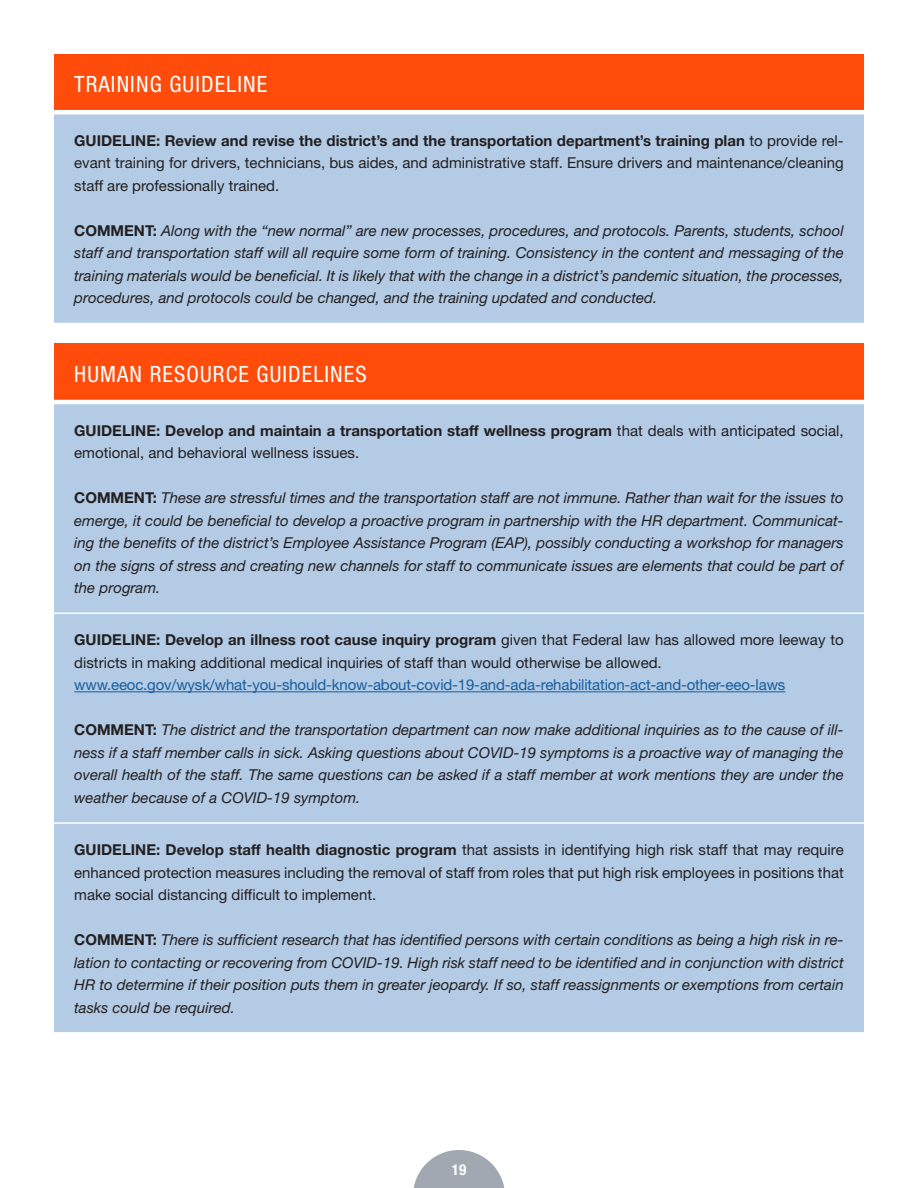
<style>
.page{position:relative;width:918px;height:1188px;background:#fff}
.page>*{position:absolute;margin:0;border:0;box-sizing:border-box;transform-origin:0 0}
.t1{font:condensed 22.5px "Helvetica Neue";letter-spacing:.05em;color:#fff}
.t2{font:italic 15px/22.5px "Helvetica Neue";color:#231f20;text-align:justify}
.t3{font:15px/22.5px "Helvetica Neue";color:#231f20;text-align:justify}
.t4{font:15px "Helvetica Neue";letter-spacing:-.01em;color:#175d9e}
.t5{font:700 condensed 15px "Helvetica Neue";color:#fff}
.s1{font-weight:700}
.s2{font-weight:700;font-style:normal}
</style>
<div class="page">
<svg style="left:413px;top:1150px;width:92px;height:38px"></svg>
<div style="left:54px;top:54px;width:810px;height:58px;background:#ff4c0a"></div>
<div style="left:54px;top:112px;width:810px;height:212px;background:#b3cbe5"></div>
<hr style="left:54px;top:110px;width:810px;height:4px;background:#fff">
<hr style="left:54px;top:323px;width:810px;height:1px;background:#fff">
<div style="left:54px;top:344px;width:810px;height:58px;background:#ff4c0a"></div>
<div style="left:54px;top:404px;width:810px;height:628px;background:#b3cbe5"></div>
<hr style="left:54px;top:613px;width:810px;height:1px;background:#fff">
<hr style="left:54px;top:822px;width:810px;height:2px;background:#fff">
<hr style="left:54px;top:400px;width:810px;height:4px;background:#fff">
<hr style="left:74px;top:691px;width:711px;height:1px;background:#175d9e">
<p class="t1" style="left:74px;top:71px;width:194px">TRAINING GUIDELINE</p>
<p class="t3" style="left:74px;top:129px;width:771px"><span class="s1">GUIDELINE: Review and revise the district’s and the transportation department’s training plan</span> to provide rel&shy;evant training for drivers, technicians, bus aides, and administrative staff. Ensure drivers and maintenance/cleaning staff are professionally trained.</p>
<p class="t2" style="left:74px;top:219px;width:771px"><span class="s2">COMMENT:</span> Along with the “new normal” are new processes, procedures, and protocols. Parents, students, school staff and transportation staff will all require some form of training. Consistency in the content and messaging of the training materials would be beneficial. It is likely that with the change in a district’s pandemic situation, the processes, procedures, and protocols could be changed, and the training updated and conducted.</p>
<p class="t1" style="left:74px;top:361px;width:294px">HUMAN RESOURCE GUIDELINES</p>
<p class="t3" style="left:74px;top:419px;width:771px"><span class="s1">GUIDELINE: Develop and maintain a transportation staff wellness program</span> that deals with anticipated social, emotional, and behavioral wellness issues.</p>
<p class="t2" style="left:74px;top:486px;width:771px"><span class="s2">COMMENT:</span> These are stressful times and the transportation staff are not immune. Rather than wait for the issues to emerge, it could be beneficial to develop a proactive program in partnership with the HR department. Communicat&shy;ing the benefits of the district’s Employee Assistance Program (EAP), possibly conducting a workshop for managers on the signs of stress and creating new channels for staff to communicate issues are elements that could be part of the program.</p>
<p class="t3" style="left:74px;top:629px;width:771px"><span class="s1">GUIDELINE: Develop an illness root cause inquiry program</span> given that Federal law has allowed more leeway to districts in making additional medical inquiries of staff than would otherwise be allowed.</p>
<p class="t4" style="left:74px;top:676px;width:713px">www.eeoc.gov/wysk/what-you-should-know-about-covid-19-and-ada-rehabilitation-act-and-other-eeo-laws</p>
<p class="t2" style="left:74px;top:719px;width:771px"><span class="s2">COMMENT:</span> The district and the transportation department can now make additional inquiries as to the cause of ill&shy;ness if a staff member calls in sick. Asking questions about COVID-19 symptoms is a proactive way of managing the overall health of the staff. The same questions can be asked if a staff member at work mentions they are under the weather because of a COVID-19 symptom.</p>
<p class="t3" style="left:74px;top:838px;width:771px"><span class="s1">GUIDELINE: Develop staff health diagnostic program</span> that assists in identifying high risk staff that may require enhanced protection measures including the removal of staff from roles that put high risk employees in positions that make social distancing difficult to implement.</p>
<p class="t2" style="left:74px;top:928px;width:771px"><span class="s2">COMMENT:</span> There is sufficient research that has identified persons with certain conditions as being a high risk in re&shy;lation to contacting or recovering from COVID-19. High risk staff need to be identified and in conjunction with district HR to determine if their position puts them in greater jeopardy. If so, staff reassignments or exemptions from certain tasks could be required.</p>
<p class="t5" style="left:452px;top:1160px;width:16px">19</p>
</div>
